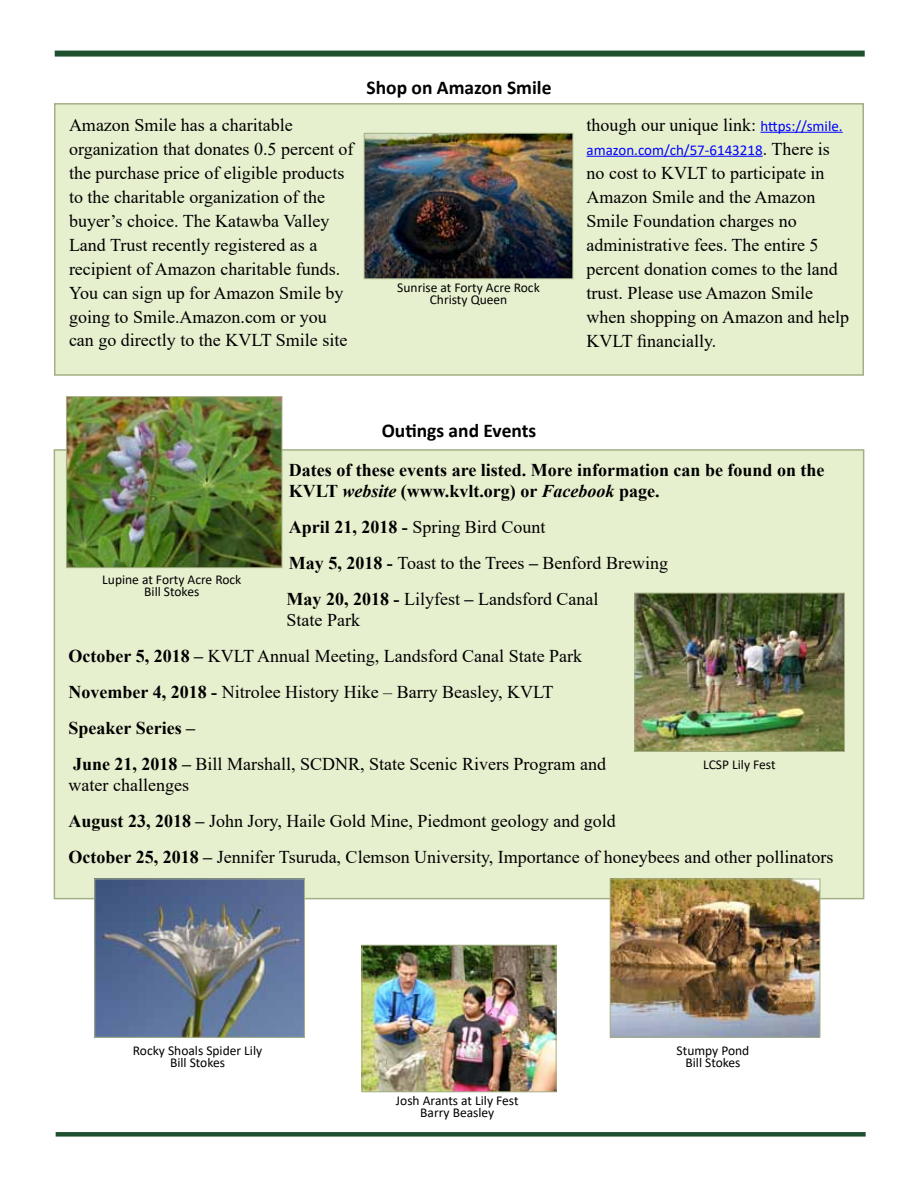
<style>
.page{position:relative;width:918px;height:1188px;background:#fff}
.page>*{position:absolute;margin:0;border:0;box-sizing:border-box;transform-origin:0 0}
.t1{font:700 19.5px "Calibri";color:#000}
.t2{font:18px/24px "Times New Roman";color:#000}
.t3{font:700 18px/21px "Times New Roman";color:#000}
.t4{font:15px "Calibri";color:#00f}
.t5{font:13.5px/12px "Calibri";color:#000;text-align:center}
.s1{font-family:"Calibri";font-size:15px;color:#00f}
.s2{font-family:"Times New Roman";font-size:18px;color:#000}
.s3{font-style:italic}
.s4{font-weight:700}
</style>
<div class="page">
<div style="left:55px;top:104px;width:808px;height:271px;background:#e6f0cf"></div>
<hr style="left:761px;top:132px;width:82px;height:1px;background:#00f">
<hr style="left:587px;top:156px;width:176px;height:1px;background:#00f">
<div style="left:54px;top:103px;width:810px;height:273px;border:2px solid #a4af84"></div>
<div style="left:56px;top:1132px;width:810px;height:5px;background:#1e502f"></div>
<div style="left:55px;top:51px;width:810px;height:6px;background:#1e502f"></div>
<div style="left:54px;top:450px;width:810px;height:449px;background:#e6f0cf"></div>
<img style="left:68px;top:398px;width:212px;height:168px">
<div style="left:66px;top:396px;width:216px;height:172px;border:1px solid #a4af84"></div>
<img style="left:636px;top:595px;width:207px;height:155px">
<div style="left:634px;top:593px;width:211px;height:159px;border:1px solid #a4af84"></div>
<img style="left:96px;top:881px;width:207px;height:155px">
<div style="left:94px;top:879px;width:211px;height:159px;border:1px solid #a4af84"></div>
<img style="left:612px;top:881px;width:206px;height:155px">
<div style="left:610px;top:879px;width:210px;height:159px;border:1px solid #a4af84"></div>
<img style="left:364px;top:947px;width:190px;height:143px">
<div style="left:362px;top:945px;width:194px;height:147px;border:1px solid #a4af84"></div>
<img style="left:366px;top:135px;width:205px;height:142px">
<div style="left:364px;top:133px;width:209px;height:146px;border:1px solid #a4af84"></div>
<p class="t1" style="left:367px;top:73px;width:186px">Shop on Amazon Smile</p>
<p class="t2" style="left:69px;top:112px;width:286px">Amazon Smile has a charitable organization that donates 0.5 percent of the purchase price of eligible products to the charitable organization of the buyer’s choice. The Katawba Valley Land Trust recently registered as a recipient of Amazon charitable funds.<br>You can sign up for Amazon Smile by going to Smile.Amazon.com or you can go directly to the KVLT Smile site</p>
<p class="t2" style="left:587px;top:112px;width:258px">though our unique link: <span class="s1">https://smile.</span></p>
<p class="t4" style="left:587px;top:139px;width:245px">amazon.com/ch/57-6143218<span class="s2">. There is</span></p>
<p class="t2" style="left:587px;top:160px;width:264px">no cost to KVLT to participate in<br>Amazon Smile and the Amazon<br>Smile Foundation charges no administrative fees. The entire 5 percent donation comes to the land trust. Please use Amazon Smile when shopping on Amazon and help<br>KVLT financially.</p>
<p class="t5" style="left:397px;top:282px;width:144px">Sunrise at Forty Acre Rock<br>Christy Queen</p>
<p class="t1" style="left:382px;top:417px;width:156px">Outings and Events</p>
<p class="t3" style="left:289px;top:459px;width:537px">Dates of these events are listed. More information can be found on the<br>KVLT <span class="s3">website</span> (www.kvlt.org) or <span class="s3">Facebook</span> page.</p>
<p class="t2" style="left:287px;top:509px;width:383px;line-height:36px"><span class="s4">April 21, 2018 -</span> Spring Bird Count<br><span class="s4">May 5, 2018 -</span> Toast to the Trees <span class="s4">–</span> Benford Brewing<br><span class="s4">May 20, 2018 -</span> Lilyfest <span class="s4">–</span> Landsford Canal</p>
<p class="t2" style="left:69px;top:602px;width:539px;line-height:36px;text-indent:218px">State Park<br><span class="s4">October 5, 2018 –</span> KVLT Annual Meeting, Landsford Canal State Park <span class="s4">November 4, 2018 -</span> Nitrolee History Hike – Barry Beasley, KVLT <span class="s4">Speaker Series –<br>June 21, 2018 –</span> Bill Marshall, SCDNR, State Scenic Rivers Program and</p>
<p class="t2" style="left:69px;top:767px;width:766px;line-height:36px">water challenges<br><span class="s4">August 23, 2018 –</span> John Jory, Haile Gold Mine, Piedmont geology and gold<br><span class="s4">October 25, 2018 –</span> Jennifer Tsuruda, Clemson University, Importance of honeybees and other pollinators</p>
<p class="t5" style="left:102px;top:573px;width:141px">Lupine at Forty Acre Rock<br>Bill Stokes</p>
<p class="t5" style="left:703px;top:758px;width:74px">LCSP Lily Fest</p>
<p class="t5" style="left:133px;top:1044px;width:131px">Rocky Shoals Spider Lily<br>Bill Stokes</p>
<p class="t5" style="left:677px;top:1044px;width:74px">Stumpy Pond<br>Bill Stokes</p>
<p class="t5" style="left:396px;top:1094px;width:124px">Josh Arants at Lily Fest<br>Barry Beasley</p>
</div>
